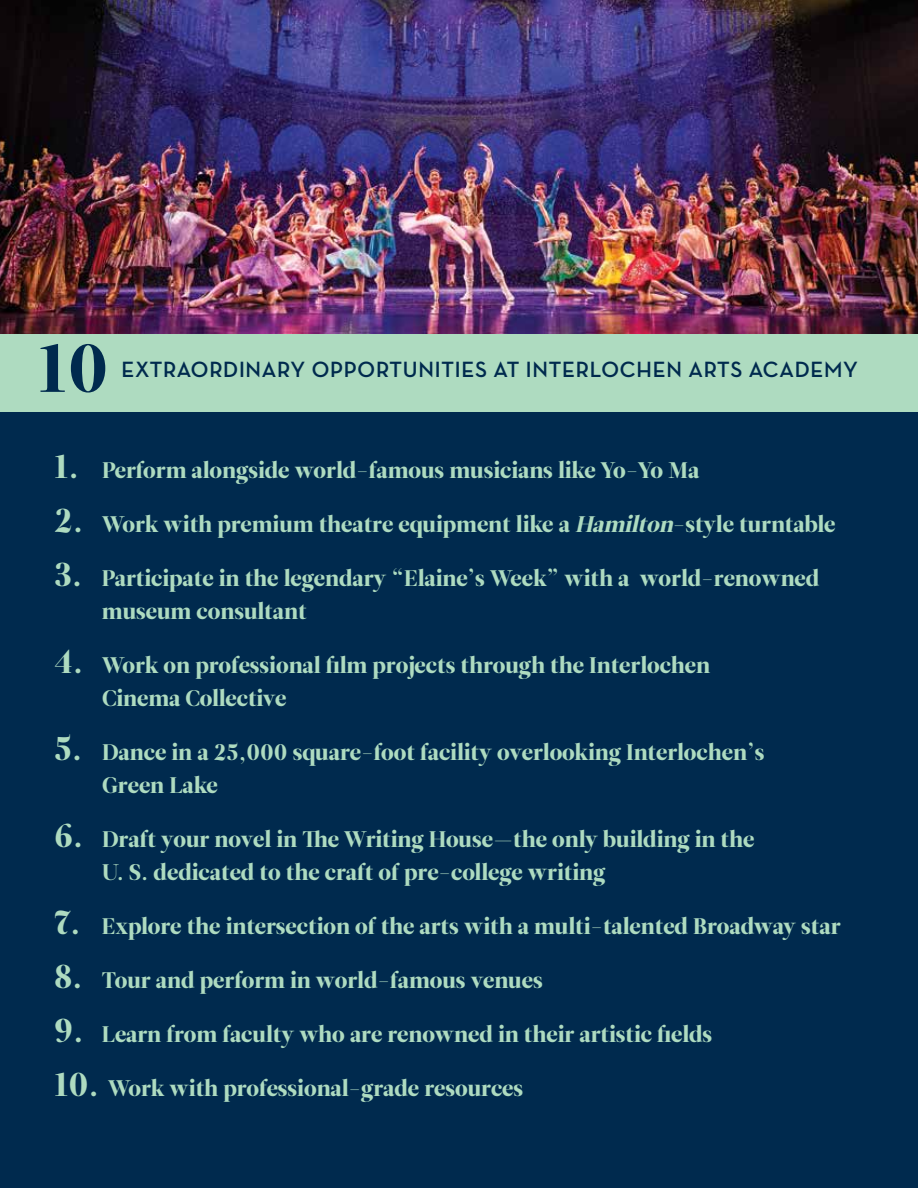
<style>
.page{position:relative;width:918px;height:1188px;background:#fff}
.page>*{position:absolute;margin:0;border:0;box-sizing:border-box;transform-origin:0 0}
.t1{font:67.5px "Leitura Display";color:#002a4e}
.t2{font:22.5px/33px "Leitura Display";color:#aedbc0}
.t3{font:700 22.5px "Neutraface Display";letter-spacing:.035em;color:#002a4e}
.s1{font-size:33px}
.s2{font-style:italic}
</style>
<div class="page">
<div style="left:0;top:331px;width:918px;height:82px;background:#aedbc0"></div>
<div style="left:0;top:412px;width:918px;height:776px;background:#002a4e"></div>
<img style="left:0;top:0;width:918px;height:333px">
<h1 class="t1" style="left:38px;top:328px;width:72px">10</h1>
<p class="t3" style="left:122px;top:357px;width:738px">EXTRAORDINARY OPPORTUNITIES AT INTERLOCHEN ARTS ACADEMY</p>
<p class="t2" style="left:54px;top:454px;width:647px"><span class="s1">1.</span> Perform alongside world-famous musicians like Yo-Yo Ma</p>
<p class="t2" style="left:54px;top:508px;width:783px"><span class="s1">2.</span> Work with premium theatre equipment like a <span class="s2">Hamilton</span>-style turntable</p>
<p class="t2" style="left:102px;top:562px;width:719px;text-indent:-48px"><span class="s1">3.</span> Participate in the legendary “Elaine’s Week” with a world-renowned museum consultant</p>
<p class="t2" style="left:102px;top:649px;width:610px;text-indent:-48px"><span class="s1">4.</span> Work on professional film projects through the Interlochen<br>Cinema Collective</p>
<p class="t2" style="left:102px;top:736px;width:664px;text-indent:-48px"><span class="s1">5.</span> Dance in a 25,000 square-foot facility overlooking Interlochen’s<br>Green Lake</p>
<p class="t2" style="left:102px;top:823px;width:654px;text-indent:-48px"><span class="s1">6.</span> Draft your novel in The Writing House—the only building in the<br>U. S. dedicated to the craft of pre-college writing</p>
<p class="t2" style="left:54px;top:910px;width:788px"><span class="s1">7.</span> Explore the intersection of the arts with a multi-talented Broadway star</p>
<p class="t2" style="left:54px;top:964px;width:490px"><span class="s1">8.</span> Tour and perform in world-famous venues</p>
<p class="t2" style="left:54px;top:1018px;width:660px"><span class="s1">9.</span> Learn from faculty who are renowned in their artistic fields</p>
<p class="t2" style="left:54px;top:1072px;width:471px"><span class="s1">10.</span> Work with professional-grade resources</p>
</div>
